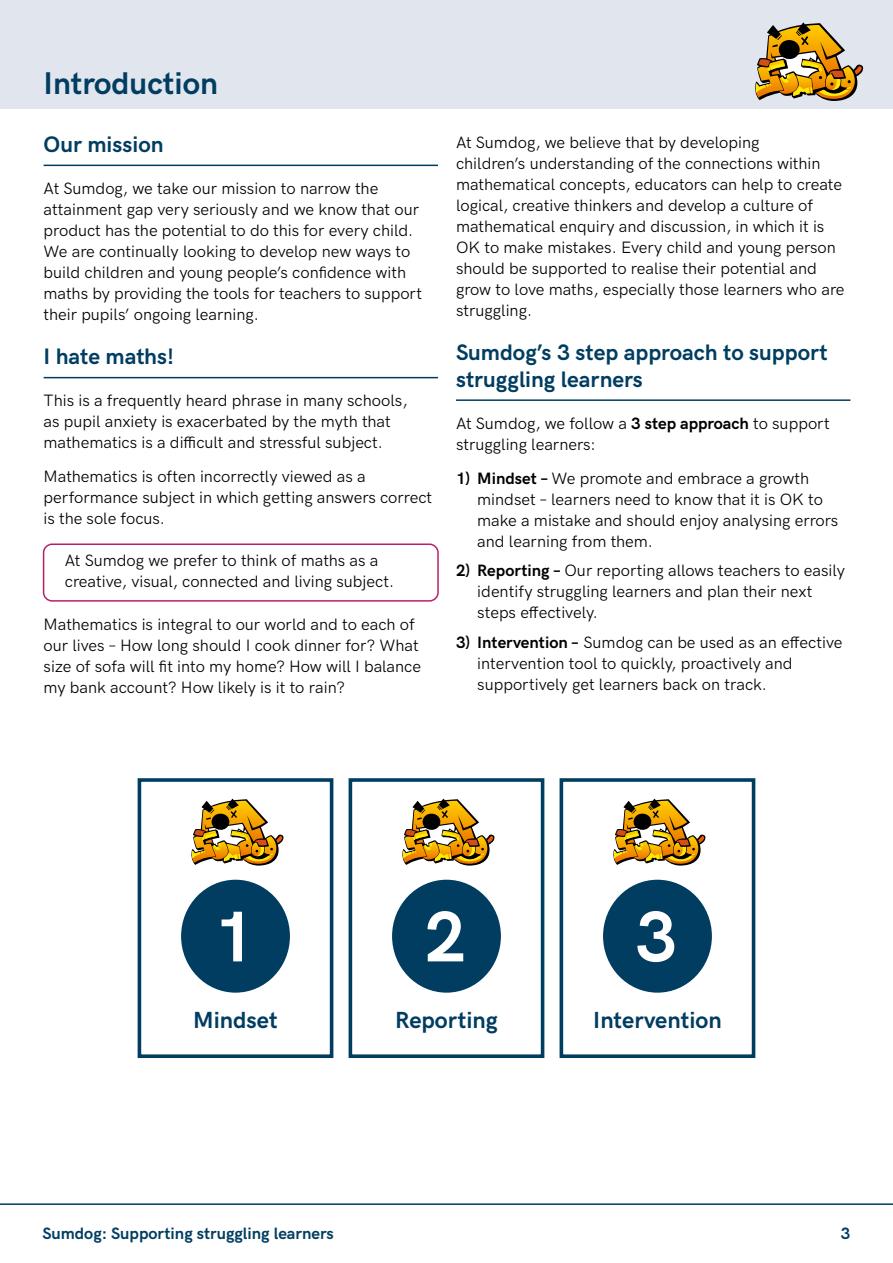
<style>
.page{position:relative;width:893px;height:1263px;background:#fff}
.page>*{position:absolute;margin:0;border:0;box-sizing:border-box;transform-origin:0 0}
.t1{font:700 72px "HK Grotesk";color:#fff}
.t2{font:700 31.5px "HK Grotesk";color:#003d61}
.t3{font:700 23.4px "HK Grotesk";color:#003d61}
.t4{font:700 22.5px/27px "HK Grotesk";color:#003d61}
.t5{font:16.5px/21px "HK Grotesk";color:#000}
.t6{font:700 16.5px "HK Grotesk";color:#003d61}
.s1{font-weight:700}
</style>
<div class="page">
<svg style="left:0;top:1203px;width:893px;height:2px"></svg>
<div style="left:0;top:0;width:893px;height:109px;background:#e1e5ed"></div>
<svg style="left:755px;top:22px;width:108px;height:79px"></svg>
<hr style="left:44px;top:165px;width:394px;height:1px;background:#003d61">
<hr style="left:44px;top:377px;width:394px;height:1px;background:#003d61">
<div style="left:43px;top:543px;width:396px;height:59px;border:2px solid #b81f68;border-radius:9px"></div>
<hr style="left:456px;top:399px;width:394px;height:2px;background:#003d61">
<svg style="left:191px;top:799px;width:92px;height:66px"></svg>
<div style="left:181px;top:880px;width:109px;height:113px;background:#003d61;border-radius:50%"></div>
<div style="left:138px;top:778px;width:195px;height:280px;border:4px solid #003d61"></div>
<svg style="left:402px;top:799px;width:92px;height:66px"></svg>
<div style="left:392px;top:880px;width:109px;height:113px;background:#003d61;border-radius:50%"></div>
<div style="left:349px;top:778px;width:195px;height:280px;border:4px solid #003d61"></div>
<svg style="left:613px;top:799px;width:92px;height:66px"></svg>
<div style="left:603px;top:880px;width:109px;height:113px;background:#003d61;border-radius:50%"></div>
<div style="left:560px;top:778px;width:195px;height:280px;border:4px solid #003d61"></div>
<h2 class="t2" style="left:44px;top:59px;width:176px">Introduction</h2>
<h3 class="t4" style="left:44px;top:129px;width:121px">Our mission</h3>
<p class="t5" style="left:44px;top:177px;width:380px">At Sumdog, we take our mission to narrow the attainment gap very seriously and we know that our product has the potential to do this for every child.<br>We are continually looking to develop new ways to build children and young people’s confidence with maths by providing the tools for teachers to support their pupils’ ongoing learning.</p>
<h3 class="t4" style="left:44px;top:341px;width:132px">I hate maths!</h3>
<p class="t5" style="left:44px;top:389px;width:365px">This is a frequently heard phrase in many schools, as pupil anxiety is exacerbated by the myth that mathematics is a difficult and stressful subject.</p>
<p class="t5" style="left:44px;top:465px;width:390px">Mathematics is often incorrectly viewed as a performance subject in which getting answers correct is the sole focus.</p>
<p class="t5" style="left:65px;top:549px;width:331px">At Sumdog we prefer to think of maths as a creative, visual, connected and living subject.</p>
<p class="t5" style="left:44px;top:612px;width:379px">Mathematics is integral to our world and to each of our lives – How long should I cook dinner for? What size of sofa will fit into my home? How will I balance my bank account? How likely is it to rain?</p>
<p class="t5" style="left:456px;top:130px;width:390px">At Sumdog, we believe that by developing<br>children’s understanding of the connections within mathematical concepts, educators can help to create logical, creative thinkers and develop a culture of mathematical enquiry and discussion, in which it is OK to make mistakes. Every child and young person should be supported to realise their potential and grow to love maths, especially those learners who are struggling.</p>
<h3 class="t4" style="left:456px;top:337px;width:373px">Sumdog’s 3 step approach to support struggling learners</h3>
<p class="t5" style="left:456px;top:411px;width:375px">At Sumdog, we follow a <span class="s1">3 step approach</span> to support struggling learners:</p>
<p class="t5" style="left:477px;top:466px;width:363px;text-indent:-21px"><span class="s1">1) Mindset –</span> We promote and embrace a growth mindset – learners need to know that it is OK to make a mistake and should enjoy analysing errors and learning from them.</p>
<p class="t5" style="left:477px;top:559px;width:369px;text-indent:-21px"><span class="s1">2) Reporting –</span> Our reporting allows teachers to easily identify struggling learners and plan their next steps effectively.</p>
<p class="t5" style="left:477px;top:630px;width:367px;text-indent:-21px"><span class="s1">3) Intervention –</span> Sumdog can be used as an effective intervention tool to quickly, proactively and supportively get learners back on track.</p>
<h1 class="t1" style="left:213px;top:883px;width:43px">1</h1>
<h3 class="t3" style="left:193px;top:1002px;width:86px">Mindset</h3>
<h1 class="t1" style="left:424px;top:883px;width:43px">2</h1>
<h3 class="t3" style="left:395px;top:1002px;width:104px">Reporting</h3>
<h1 class="t1" style="left:635px;top:883px;width:43px">3</h1>
<h3 class="t3" style="left:593px;top:1002px;width:130px">Intervention</h3>
<p class="t6" style="left:43px;top:1221px;width:293px">Sumdog: Supporting struggling learners</p>
<p class="t6" style="left:841px;top:1221px;width:11px">3</p>
</div>
